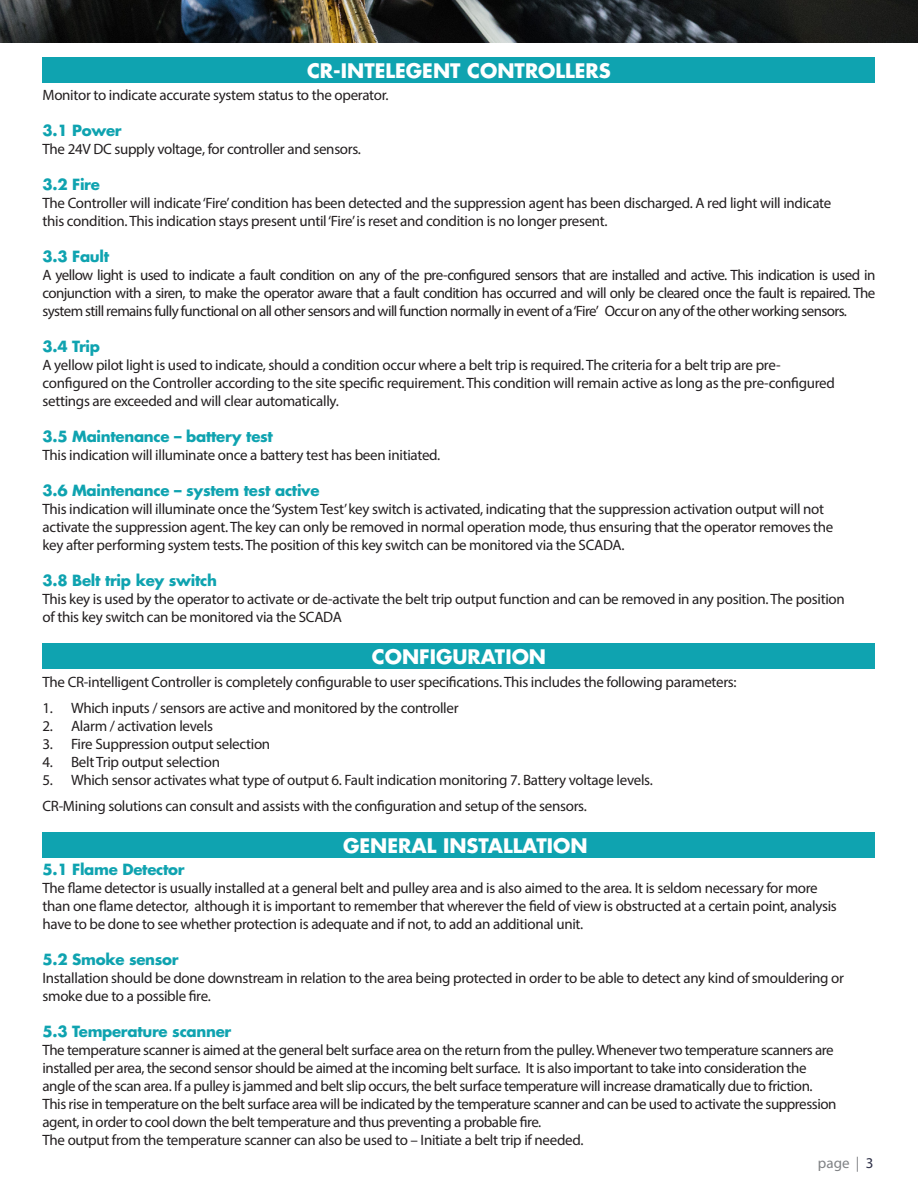
<style>
.page{position:relative;width:918px;height:1188px;background:#fff}
.page>*{position:absolute;margin:0;border:0;box-sizing:border-box;transform-origin:0 0}
.t1{font:700 19.5px "Futura";color:#fff}
.t2{font:15px/18px "Myriad Pro";letter-spacing:-.02em;color:#231f20}
.t3{font:700 15px "Futura";letter-spacing:-.02em;color:#0fa3b0}
.t4{font:15px "Myriad Pro";color:#808285}
.s1{color:#2e3047}
</style>
<div class="page">
<img style="left:0;top:0;width:918px;height:43px">
<div style="left:43px;top:57px;width:832px;height:25px;background:#0fa3b0"></div>
<div style="left:43px;top:643px;width:832px;height:26px;background:#0fa3b0"></div>
<div style="left:43px;top:832px;width:832px;height:25px;background:#0fa3b0"></div>
<h1 class="t1" style="left:307px;top:57px;width:305px">CR-INTELEGENT CONTROLLERS</h1>
<p class="t2" style="left:43px;top:86px;width:348px">Monitor to indicate accurate system status to the operator.</p>
<p class="t3" style="left:43px;top:121px;width:81px">3.1 Power</p>
<p class="t2" style="left:43px;top:140px;width:320px">The 24V DC supply voltage, for controller and sensors.</p>
<p class="t3" style="left:43px;top:175px;width:59px">3.2 Fire</p>
<p class="t2" style="left:43px;top:194px;width:790px">The Controller will indicate ‘Fire’ condition has been detected and the suppression agent has been discharged. A red light will indicate this condition. This indication stays present until ‘Fire’ is reset and condition is no longer present.</p>
<p class="t3" style="left:43px;top:247px;width:68px">3.3 Fault</p>
<p class="t2" style="left:43px;top:266px;width:834px;text-align:justify">A yellow light is used to indicate a fault condition on any of the pre-configured sensors that are installed and active. This indication is used in conjunction with a siren, to make the operator aware that a fault condition has occurred and will only be cleared once the fault is repaired. The system still remains fully functional on all other sensors and will function normally in event of a ‘Fire’ Occur on any of the other working sensors.</p>
<p class="t3" style="left:43px;top:337px;width:59px">3.4 Trip</p>
<p class="t2" style="left:43px;top:356px;width:794px">A yellow pilot light is used to indicate, should a condition occur where a belt trip is required. The criteria for a belt trip are pre&shy;configured on the Controller according to the site specific requirement. This condition will remain active as long as the pre-configured settings are exceeded and will clear automatically.</p>
<p class="t3" style="left:43px;top:427px;width:232px">3.5 Maintenance – battery test</p>
<p class="t2" style="left:43px;top:446px;width:399px">This indication will illuminate once a battery test has been initiated.</p>
<p class="t3" style="left:43px;top:481px;width:279px">3.6 Maintenance – system test active</p>
<p class="t2" style="left:43px;top:500px;width:792px">This indication will illuminate once the ‘System Test’ key switch is activated, indicating that the suppression activation output will not activate the suppression agent. The key can only be removed in normal operation mode, thus ensuring that the operator removes the key after performing system tests. The position of this key switch can be monitored via the SCADA.</p>
<p class="t3" style="left:43px;top:571px;width:176px">3.8 Belt trip key switch</p>
<p class="t2" style="left:43px;top:590px;width:804px">This key is used by the operator to activate or de-activate the belt trip output function and can be removed in any position. The position of this key switch can be monitored via the SCADA</p>
<h1 class="t1" style="left:372px;top:644px;width:176px">CONFIGURATION</h1>
<p class="t2" style="left:43px;top:673px;width:696px">The CR-intelligent Controller is completely configurable to user specifications. This includes the following parameters:</p>
<p class="t2" style="left:43px;top:699px;width:418px">1. Which inputs / sensors are active and monitored by the controller</p>
<p class="t2" style="left:43px;top:717px;width:172px">2. Alarm / activation levels</p>
<p class="t2" style="left:43px;top:735px;width:229px">3. Fire Suppression output selection</p>
<p class="t2" style="left:43px;top:753px;width:179px">4. Belt Trip output selection</p>
<p class="t2" style="left:43px;top:771px;width:612px">5. Which sensor activates what type of output 6. Fault indication monitoring 7. Battery voltage levels.</p>
<p class="t2" style="left:43px;top:797px;width:546px">CR-Mining solutions can consult and assists with the configuration and setup of the sensors.</p>
<h1 class="t1" style="left:343px;top:833px;width:246px">GENERAL INSTALLATION</h1>
<p class="t3" style="left:43px;top:860px;width:144px">5.1 Flame Detector</p>
<p class="t2" style="left:43px;top:879px;width:796px">The flame detector is usually installed at a general belt and pulley area and is also aimed to the area. It is seldom necessary for more than one flame detector, although it is important to remember that wherever the field of view is obstructed at a certain point, analysis have to be done to see whether protection is adequate and if not, to add an additional unit.</p>
<p class="t3" style="left:43px;top:950px;width:138px">5.2 Smoke sensor</p>
<p class="t2" style="left:43px;top:969px;width:803px">Installation should be done downstream in relation to the area being protected in order to be able to detect any kind of smouldering or smoke due to a possible fire.</p>
<p class="t3" style="left:43px;top:1022px;width:190px">5.3 Temperature scanner</p>
<p class="t2" style="left:43px;top:1041px;width:795px">The temperature scanner is aimed at the general belt surface area on the return from the pulley. Whenever two temperature scanners are installed per area, the second sensor should be aimed at the incoming belt surface. It is also important to take into consideration the angle of the scan area. If a pulley is jammed and belt slip occurs, the belt surface temperature will increase dramatically due to friction.<br>This rise in temperature on the belt surface area will be indicated by the temperature scanner and can be used to activate the suppression agent, in order to cool down the belt temperature and thus preventing a probable fire.</p>
<p class="t2" style="left:43px;top:1131px;width:543px">The output from the temperature scanner can also be used to – Initiate a belt trip if needed.</p>
<p class="t4" style="left:818px;top:1154px;width:57px">page | <span class="s1">3</span></p>
</div>
